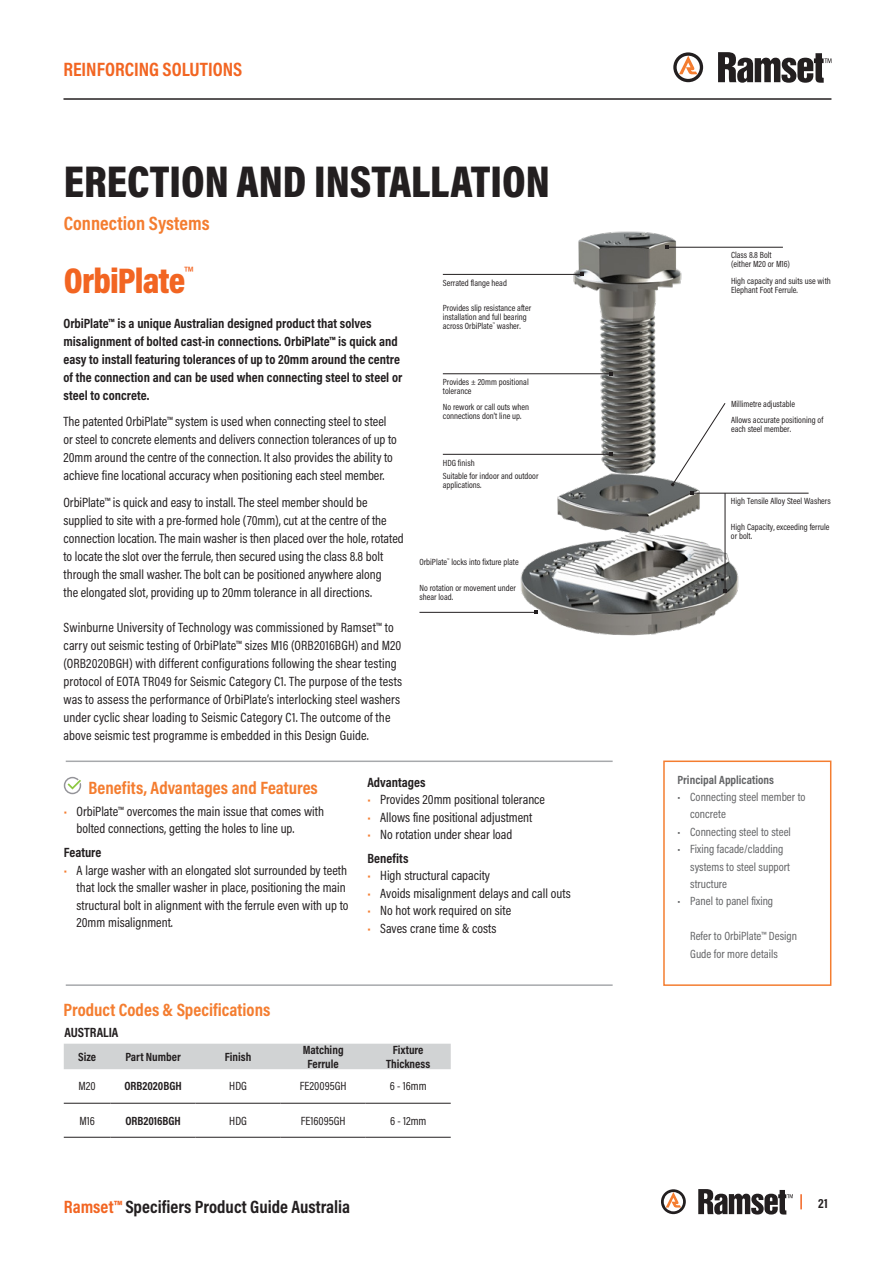
<style>
.page{position:relative;width:893px;height:1263px;background:#fff}
.page>*{position:absolute;margin:0;border:0;box-sizing:border-box;transform-origin:0 0}
.t1{font:900 45px "Acumin Pro Cond";color:#231f20}
.t2{font:900 36px "Acumin Pro Cond";letter-spacing:-.02em;color:#f26522}
.t3{font:700 19.5px "Acumin Pro Cond";color:#f26522}
.t4{font:700 19.5px "Acumin Pro Cond";color:#f47d30}
.t5{font:700 18px "Acumin Pro Cond";color:#f47d30}
.t6{font:700 18px "Acumin Pro Cond";color:#231f20}
.t7{font:13.5px/18px "Acumin Pro Cond";color:#231f20}
.t8{font:700 13.5px/18px "Acumin Pro Cond";color:#231f20}
.t9{font:12px/17.4px "Acumin Pro Cond";color:#636466}
.t10{font:700 12px/14.4px "Acumin Pro Cond";color:#231f20;text-align:center}
.t11{font:12px "Acumin Pro Cond";color:#231f20}
.t12{font:700 12px "Acumin Pro Cond";color:#636466}
.t13{font:9px/9px "Acumin Pro Cond";color:#231f20}
.s1{color:#f47d30}
.s2{font-weight:700}
.s3{color:#f26522}
</style>
<div class="page">
<svg style="left:673px;top:52px;width:30px;height:30px"></svg>
<svg style="left:718px;top:52px;width:113px;height:31px"></svg>
<hr style="left:63px;top:98px;width:768px;height:2px;background:#231f20">
<div style="left:64px;top:1044px;width:387px;height:25px;background:#d1d3d4"></div>
<hr style="left:64px;top:1103px;width:47px;height:1px;background:#231f20">
<hr style="left:111px;top:1103px;width:85px;height:1px;background:#231f20">
<hr style="left:196px;top:1103px;width:85px;height:1px;background:#231f20">
<hr style="left:281px;top:1103px;width:85px;height:1px;background:#231f20">
<hr style="left:366px;top:1103px;width:85px;height:1px;background:#231f20">
<hr style="left:64px;top:1137px;width:47px;height:1px;background:#231f20">
<hr style="left:111px;top:1137px;width:85px;height:1px;background:#231f20">
<hr style="left:196px;top:1137px;width:85px;height:1px;background:#231f20">
<hr style="left:281px;top:1137px;width:85px;height:1px;background:#231f20">
<hr style="left:366px;top:1137px;width:85px;height:1px;background:#231f20">
<img style="left:470px;top:231px;width:303px;height:405px">
<hr style="left:66px;top:984px;width:547px;height:2px;background:#a7a9ac">
<hr style="left:66px;top:760px;width:547px;height:2px;background:#a7a9ac">
<div style="left:663px;top:760px;width:168px;height:226px;border:2px solid #f47d30"></div>
<svg style="left:64px;top:777px;width:17px;height:17px"></svg>
<hr style="left:667px;top:247px;width:116px;height:1px;background:#231f20">
<hr style="left:443px;top:373px;width:168px;height:1px;background:#231f20">
<hr style="left:443px;top:274px;width:139px;height:1px;background:#231f20">
<hr style="left:443px;top:454px;width:168px;height:1px;background:#231f20">
<hr style="left:692px;top:493px;width:117px;height:1px;background:#231f20">
<svg style="left:671px;top:402px;width:55px;height:93px"></svg>
<hr style="left:419px;top:612px;width:117px;height:1px;background:#231f20">
<hr style="left:725px;top:493px;width:1px;height:98px;background:#231f20">
<svg style="left:800px;top:1194px;width:2px;height:15px"></svg>
<svg style="left:661px;top:1189px;width:25px;height:25px"></svg>
<svg style="left:698px;top:1189px;width:95px;height:25px"></svg>
<h3 class="t3" style="left:63px;top:57px;width:180px">REINFORCING SOLUTIONS</h3>
<h1 class="t1" style="left:64px;top:152px;width:488px">ERECTION AND INSTALLATION</h1>
<h3 class="t4" style="left:64px;top:210px;width:147px">Connection Systems</h3>
<h2 class="t2" style="left:64px;top:257px;width:131px">OrbiPlate<sup>™</sup></h2>
<p class="t13" style="left:443px;top:278px;width:66px">Serrated flange head</p>
<p class="t8" style="left:63px;top:314px;width:340px">OrbiPlate™ is a unique Australian designed product that solves misalignment of bolted cast-in connections. OrbiPlate™ is quick and easy to install featuring tolerances of up to 20mm around the centre of the connection and can be used when connecting steel to steel or steel to concrete.</p>
<p class="t7" style="left:63px;top:413px;width:335px">The patented OrbiPlate™ system is used when connecting steel to steel or steel to concrete elements and delivers connection tolerances of up to 20mm around the centre of the connection. It also provides the ability to achieve fine locational accuracy when positioning each steel member.</p>
<p class="t7" style="left:63px;top:493px;width:342px">OrbiPlate™ is quick and easy to install. The steel member should be supplied to site with a pre-formed hole (70mm), cut at the centre of the connection location. The main washer is then placed over the hole, rotated to locate the slot over the ferrule, then secured using the class 8.8 bolt through the small washer. The bolt can be positioned anywhere along<br>the elongated slot, providing up to 20mm tolerance in all directions.</p>
<p class="t7" style="left:63px;top:618px;width:340px">Swinburne University of Technology was commissioned by Ramset™ to carry out seismic testing of OrbiPlate™ sizes M16 (ORB2016BGH) and M20 (ORB2020BGH) with different configurations following the shear testing protocol of EOTA TR049 for Seismic Category C1. The purpose of the tests was to assess the performance of OrbiPlate’s interlocking steel washers under cyclic shear loading to Seismic Category C1. The outcome of the above seismic test programme is embedded in this Design Guide.</p>
<p class="t13" style="left:443px;top:303px;width:90px">Provides slip resistance after installation and full bearing across OrbiPlate<sup>™</sup> washer.</p>
<p class="t13" style="left:443px;top:377px;width:87px">Provides ± 20mm positional tolerance</p>
<p class="t13" style="left:443px;top:402px;width:88px">No rework or call outs when connections don’t line up.</p>
<p class="t13" style="left:443px;top:458px;width:33px">HDG finish</p>
<p class="t13" style="left:443px;top:471px;width:97px">Suitable for indoor and outdoor applications.</p>
<p class="t13" style="left:419px;top:558px;width:101px">OrbiPlate<sup>™</sup> locks into fixture plate</p>
<p class="t13" style="left:419px;top:583px;width:98px">No rotation or movement under shear load.</p>
<h3 class="t5" style="left:89px;top:776px;width:231px">Benefits, Advantages and Features</h3>
<p class="t7" style="left:77px;top:802px;width:249px;line-height:17.4px;text-indent:-13px"><span class="s1">•</span> OrbiPlate™ overcomes the main issue that comes with bolted connections, getting the holes to line up.</p>
<p class="t8" style="left:64px;top:843px;width:39px">Feature</p>
<p class="t7" style="left:77px;top:861px;width:274px;line-height:17.4px;text-indent:-13px"><span class="s1">•</span> A large washer with an elongated slot surrounded by teeth that lock the smaller washer in place, positioning the main structural bolt in alignment with the ferrule even with up to 20mm misalignment.</p>
<p class="t8" style="left:367px;top:773px;width:60px">Advantages</p>
<p class="t7" style="left:367px;top:790px;width:179px"><span class="s1">•</span> Provides 20mm positional tolerance</p>
<p class="t7" style="left:367px;top:808px;width:167px"><span class="s1">•</span> Allows fine positional adjustment</p>
<p class="t7" style="left:367px;top:822px;width:146px;line-height:24px"><span class="s1">•</span> No rotation under shear load<br><span class="s2">Benefits</span></p>
<p class="t7" style="left:367px;top:866px;width:124px"><span class="s1">•</span> High structural capacity</p>
<p class="t7" style="left:367px;top:884px;width:205px"><span class="s1">•</span> Avoids misalignment delays and call outs</p>
<p class="t7" style="left:367px;top:901px;width:145px"><span class="s1">•</span> No hot work required on site</p>
<p class="t7" style="left:367px;top:919px;width:130px"><span class="s1">•</span> Saves crane time &amp; costs</p>
<h3 class="t5" style="left:63px;top:997px;width:208px">Product Codes &amp; Specifications</h3>
<p class="t8" style="left:64px;top:1023px;width:56px">AUSTRALIA</p>
<p class="t10" style="left:78px;top:1049px;width:19px">Size</p>
<p class="t10" style="left:125px;top:1049px;width:57px">Part Number</p>
<p class="t10" style="left:225px;top:1049px;width:28px">Finish</p>
<p class="t10" style="left:303px;top:1042px;width:42px">Matching<br>Ferrule</p>
<p class="t10" style="left:386px;top:1042px;width:46px">Fixture<br>Thickness</p>
<p class="t11" style="left:79px;top:1078px;width:19px">M20</p>
<p class="t10" style="left:124px;top:1079px;width:59px">ORB2020BGH</p>
<p class="t11" style="left:229px;top:1078px;width:19px">HDG</p>
<p class="t11" style="left:300px;top:1078px;width:48px">FE20095GH</p>
<p class="t11" style="left:390px;top:1078px;width:38px">6 - 16mm</p>
<p class="t11" style="left:79px;top:1113px;width:17px">M16</p>
<p class="t10" style="left:125px;top:1113px;width:57px">ORB2016BGH</p>
<p class="t11" style="left:229px;top:1113px;width:19px">HDG</p>
<p class="t11" style="left:301px;top:1113px;width:46px">FE16095GH</p>
<p class="t11" style="left:390px;top:1113px;width:38px">6 - 12mm</p>
<p class="t13" style="left:731px;top:251px;width:61px">Class 8.8 Bolt (either M20 or M16)</p>
<p class="t13" style="left:731px;top:276px;width:101px">High capacity and suits use with<br>Elephant Foot Ferrule.</p>
<p class="t13" style="left:731px;top:399px;width:66px">Millimetre adjustable</p>
<p class="t13" style="left:731px;top:415px;width:94px">Allows accurate positioning of each steel member.</p>
<p class="t13" style="left:731px;top:497px;width:101px">High Tensile Alloy Steel Washers</p>
<p class="t13" style="left:731px;top:522px;width:100px">High Capacity, exceeding ferrule or bolt.</p>
<p class="t12" style="left:677px;top:771px;width:98px">Principal Applications</p>
<p class="t9" style="left:690px;top:788px;width:117px;text-indent:-13px">• Connecting steel member to concrete</p>
<p class="t9" style="left:677px;top:823px;width:115px">• Connecting steel to steel</p>
<p class="t9" style="left:690px;top:840px;width:101px;text-indent:-13px">• Fixing facade/cladding systems to steel support structure</p>
<p class="t9" style="left:677px;top:892px;width:97px">• Panel to panel fixing</p>
<p class="t9" style="left:690px;top:927px;width:108px">Refer to OrbiPlate™ Design<br>Gude for more details</p>
<h3 class="t6" style="left:64px;top:1195px;width:288px"><span class="s3">Ramset™</span> Specifiers Product Guide Australia</h3>
<p class="t8" style="left:818px;top:1193px;width:11px">21</p>
</div>
